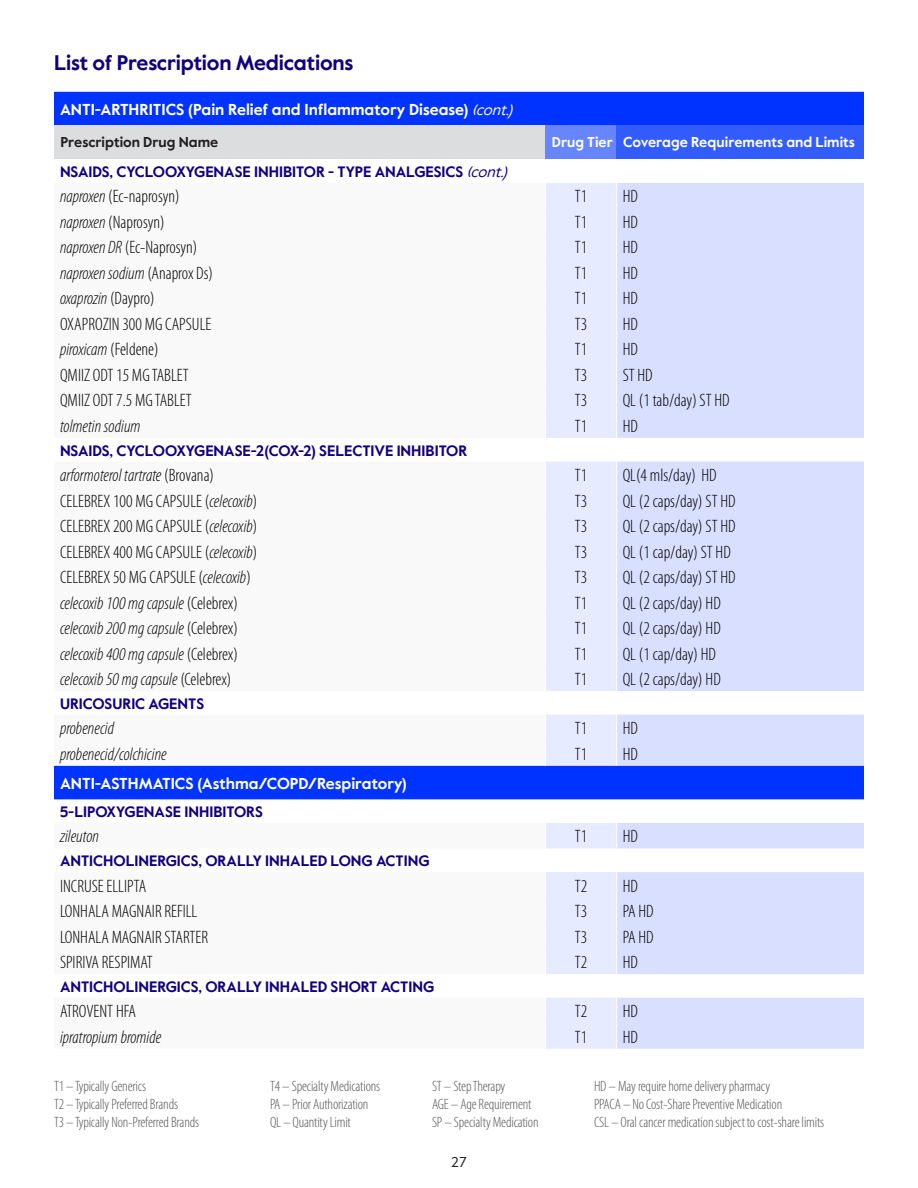
<style>
.page{position:relative;width:918px;height:1188px;background:#fff}
.page>*{position:absolute;margin:0;border:0;box-sizing:border-box;transform-origin:0 0}
.t1{font:700 21px "Value Sans Pro";letter-spacing:-.01em;color:#110081}
.table_txt_left{font:300 condensed 18px "Myriad Pro";color:#000}
.t2{font:italic 300 condensed 18px "Myriad Pro";color:#000}
.table_txt{font:300 condensed 18px "Myriad Pro";color:#000}
.Drug_list_categories{font:700 15.75px "Value Sans Pro";color:#fff}
.t3{font:300 condensed 15px "Myriad Pro";letter-spacing:-.01em;color:#57585a}
.table_subhead{font:700 15px "Value Sans Pro";color:#110081}
.Table_column_header{font:700 14.25px "Value Sans Pro";color:#fff}
.Table_column_header-2{font:700 14.25px "Value Sans Pro";color:#231f20}
.t4{font:14.25px "Value Sans Pro";color:#231f20}
.s1{font-weight:400;font-style:italic;font-size:15px}
.s2{font-weight:400;font-style:italic}
.s3{font-style:italic}
.s4{font-style:normal}
</style>
<div class="page">
<div style="left:54px;top:92px;width:810px;height:34px;background:#03f"></div>
<div style="left:54px;top:126px;width:491px;height:33px;background:#dcdddf"></div>
<div style="left:545px;top:126px;width:72px;height:33px;background:#6685ff"></div>
<div style="left:617px;top:126px;width:247px;height:33px;background:#335cff"></div>
<div style="left:54px;top:765px;width:491px;height:35px;background:#03f"></div>
<svg style="left:545px;top:183px;width:72px;height:866px;background:#e0e6ff"></svg>
<svg style="left:617px;top:183px;width:247px;height:866px;background:#d5ddff"></svg>
<svg style="left:545px;top:183px;width:1px;height:255px"></svg>
<svg style="left:616px;top:183px;width:1px;height:255px"></svg>
<svg style="left:545px;top:462px;width:1px;height:229px"></svg>
<svg style="left:616px;top:462px;width:1px;height:229px"></svg>
<svg style="left:545px;top:715px;width:1px;height:51px"></svg>
<svg style="left:616px;top:715px;width:1px;height:51px"></svg>
<svg style="left:545px;top:823px;width:1px;height:25px"></svg>
<svg style="left:616px;top:823px;width:1px;height:25px"></svg>
<svg style="left:545px;top:872px;width:1px;height:102px"></svg>
<svg style="left:616px;top:872px;width:1px;height:102px"></svg>
<svg style="left:545px;top:998px;width:1px;height:51px"></svg>
<svg style="left:616px;top:998px;width:1px;height:51px"></svg>
<p class="t1" style="left:54px;top:50px;width:301px">List of Prescription Medications</p>
<p class="Drug_list_categories" style="left:60px;top:100px;width:459px">ANTI-ARTHRITICS (Pain Relief and Inflammatory Disease) <span class="s1">(cont.)</span></p>
<p class="Table_column_header-2" style="left:60px;top:134px;width:159px">Prescription Drug Name</p>
<p class="Table_column_header" style="left:552px;top:134px;width:62px">Drug Tier</p>
<p class="Table_column_header" style="left:623px;top:134px;width:233px">Coverage Requirements and Limits</p>
<p class="table_subhead" style="left:60px;top:163px;width:453px">NSAIDS, CYCLOOXYGENASE INHIBITOR - TYPE ANALGESICS <span class="s2">(cont.)</span></p>
<p class="table_txt_left" style="left:60px;top:186px;width:121px"><span class="s3">naproxen</span> (Ec-naprosyn)</p>
<p class="table_txt" style="left:575px;top:186px;width:14px">T1</p>
<p class="table_txt_left" style="left:623px;top:186px;width:17px">HD</p>
<p class="table_txt_left" style="left:60px;top:211px;width:106px"><span class="s3">naproxen</span> (Naprosyn)</p>
<p class="table_txt" style="left:575px;top:211px;width:14px">T1</p>
<p class="table_txt_left" style="left:623px;top:211px;width:17px">HD</p>
<p class="table_txt_left" style="left:60px;top:237px;width:139px"><span class="s3">naproxen DR</span> (Ec-Naprosyn)</p>
<p class="table_txt" style="left:575px;top:237px;width:14px">T1</p>
<p class="table_txt_left" style="left:623px;top:237px;width:17px">HD</p>
<p class="t2" style="left:60px;top:262px;width:155px">naproxen sodium <span class="s4">(Anaprox Ds)</span></p>
<p class="table_txt" style="left:575px;top:262px;width:14px">T1</p>
<p class="table_txt_left" style="left:623px;top:262px;width:17px">HD</p>
<p class="t2" style="left:60px;top:288px;width:96px">oxaprozin <span class="s4">(Daypro)</span></p>
<p class="table_txt" style="left:575px;top:288px;width:14px">T1</p>
<p class="table_txt_left" style="left:623px;top:288px;width:17px">HD</p>
<p class="table_txt_left" style="left:60px;top:313px;width:153px">OXAPROZIN 300 MG CAPSULE</p>
<p class="table_txt" style="left:575px;top:313px;width:14px">T3</p>
<p class="table_txt_left" style="left:623px;top:313px;width:17px">HD</p>
<p class="t2" style="left:60px;top:339px;width:100px">piroxicam <span class="s4">(Feldene)</span></p>
<p class="table_txt" style="left:575px;top:339px;width:14px">T1</p>
<p class="table_txt_left" style="left:623px;top:339px;width:17px">HD</p>
<p class="table_txt_left" style="left:60px;top:364px;width:130px">QMIIZ ODT 15 MG TABLET</p>
<p class="table_txt" style="left:575px;top:364px;width:14px">T3</p>
<p class="table_txt_left" style="left:623px;top:364px;width:32px">ST HD</p>
<p class="table_txt_left" style="left:60px;top:390px;width:133px">QMIIZ ODT 7.5 MG TABLET</p>
<p class="table_txt" style="left:575px;top:390px;width:14px">T3</p>
<p class="table_txt_left" style="left:623px;top:390px;width:109px">QL (1 tab/day) ST HD</p>
<p class="t2" style="left:60px;top:415px;width:82px">tolmetin sodium</p>
<p class="table_txt" style="left:575px;top:415px;width:14px">T1</p>
<p class="table_txt_left" style="left:623px;top:415px;width:17px">HD</p>
<p class="table_subhead" style="left:60px;top:441px;width:409px">NSAIDS, CYCLOOXYGENASE-2(COX-2) SELECTIVE INHIBITOR</p>
<p class="t2" style="left:60px;top:464px;width:156px">arformoterol tartrate <span class="s4">(Brovana)</span></p>
<p class="table_txt" style="left:575px;top:464px;width:14px">T1</p>
<p class="table_txt_left" style="left:623px;top:464px;width:96px">QL(4 mls/day) HD</p>
<p class="table_txt_left" style="left:60px;top:490px;width:199px">CELEBREX 100 MG CAPSULE (<span class="s3">celecoxib</span>)</p>
<p class="table_txt" style="left:575px;top:490px;width:14px">T3</p>
<p class="table_txt_left" style="left:623px;top:490px;width:115px">QL (2 caps/day) ST HD</p>
<p class="table_txt_left" style="left:60px;top:515px;width:199px">CELEBREX 200 MG CAPSULE (<span class="s3">celecoxib</span>)</p>
<p class="table_txt" style="left:575px;top:515px;width:14px">T3</p>
<p class="table_txt_left" style="left:623px;top:515px;width:115px">QL (2 caps/day) ST HD</p>
<p class="table_txt_left" style="left:60px;top:541px;width:199px">CELEBREX 400 MG CAPSULE (<span class="s3">celecoxib</span>)</p>
<p class="table_txt" style="left:575px;top:541px;width:14px">T3</p>
<p class="table_txt_left" style="left:623px;top:541px;width:110px">QL (1 cap/day) ST HD</p>
<p class="table_txt_left" style="left:60px;top:566px;width:192px">CELEBREX 50 MG CAPSULE (<span class="s3">celecoxib</span>)</p>
<p class="table_txt" style="left:575px;top:566px;width:14px">T3</p>
<p class="table_txt_left" style="left:623px;top:566px;width:115px">QL (2 caps/day) ST HD</p>
<p class="t2" style="left:60px;top:592px;width:179px">celecoxib 100 mg capsule <span class="s4">(Celebrex)</span></p>
<p class="table_txt" style="left:575px;top:592px;width:14px">T1</p>
<p class="table_txt_left" style="left:623px;top:592px;width:100px">QL (2 caps/day) HD</p>
<p class="t2" style="left:60px;top:617px;width:179px">celecoxib 200 mg capsule <span class="s4">(Celebrex)</span></p>
<p class="table_txt" style="left:575px;top:617px;width:14px">T1</p>
<p class="table_txt_left" style="left:623px;top:617px;width:100px">QL (2 caps/day) HD</p>
<p class="t2" style="left:60px;top:643px;width:179px">celecoxib 400 mg capsule <span class="s4">(Celebrex)</span></p>
<p class="table_txt" style="left:575px;top:643px;width:14px">T1</p>
<p class="table_txt_left" style="left:623px;top:643px;width:95px">QL (1 cap/day) HD</p>
<p class="t2" style="left:60px;top:668px;width:173px">celecoxib 50 mg capsule <span class="s4">(Celebrex)</span></p>
<p class="table_txt" style="left:575px;top:668px;width:14px">T1</p>
<p class="table_txt_left" style="left:623px;top:668px;width:100px">QL (2 caps/day) HD</p>
<p class="table_subhead" style="left:60px;top:694px;width:146px">URICOSURIC AGENTS</p>
<p class="t2" style="left:60px;top:718px;width:56px">probenecid</p>
<p class="table_txt" style="left:575px;top:718px;width:14px">T1</p>
<p class="table_txt_left" style="left:623px;top:718px;width:17px">HD</p>
<p class="t2" style="left:60px;top:743px;width:108px">probenecid/colchicine</p>
<p class="table_txt" style="left:575px;top:743px;width:14px">T1</p>
<p class="table_txt_left" style="left:623px;top:743px;width:17px">HD</p>
<p class="Drug_list_categories" style="left:60px;top:774px;width:349px">ANTI-ASTHMATICS (Asthma/COPD/Respiratory)</p>
<p class="table_subhead" style="left:60px;top:803px;width:205px">5-LIPOXYGENASE INHIBITORS</p>
<p class="t2" style="left:60px;top:826px;width:41px">zileuton</p>
<p class="table_txt" style="left:575px;top:826px;width:14px">T1</p>
<p class="table_txt_left" style="left:623px;top:826px;width:17px">HD</p>
<p class="table_subhead" style="left:60px;top:852px;width:371px">ANTICHOLINERGICS, ORALLY INHALED LONG ACTING</p>
<p class="table_txt_left" style="left:60px;top:875px;width:88px">INCRUSE ELLIPTA</p>
<p class="table_txt" style="left:575px;top:875px;width:14px">T2</p>
<p class="table_txt_left" style="left:623px;top:875px;width:17px">HD</p>
<p class="table_txt_left" style="left:60px;top:901px;width:139px">LONHALA MAGNAIR REFILL</p>
<p class="table_txt" style="left:575px;top:901px;width:14px">T3</p>
<p class="table_txt_left" style="left:623px;top:901px;width:32px">PA HD</p>
<p class="table_txt_left" style="left:60px;top:926px;width:150px">LONHALA MAGNAIR STARTER</p>
<p class="table_txt" style="left:575px;top:926px;width:14px">T3</p>
<p class="table_txt_left" style="left:623px;top:926px;width:32px">PA HD</p>
<p class="table_txt_left" style="left:60px;top:952px;width:94px">SPIRIVA RESPIMAT</p>
<p class="table_txt" style="left:575px;top:952px;width:14px">T2</p>
<p class="table_txt_left" style="left:623px;top:952px;width:17px">HD</p>
<p class="table_subhead" style="left:60px;top:977px;width:376px">ANTICHOLINERGICS, ORALLY INHALED SHORT ACTING</p>
<p class="table_txt_left" style="left:60px;top:1001px;width:78px">ATROVENT HFA</p>
<p class="table_txt" style="left:575px;top:1001px;width:14px">T2</p>
<p class="table_txt_left" style="left:623px;top:1001px;width:17px">HD</p>
<p class="t2" style="left:60px;top:1026px;width:103px">ipratropium bromide</p>
<p class="table_txt" style="left:575px;top:1026px;width:14px">T1</p>
<p class="table_txt_left" style="left:623px;top:1026px;width:17px">HD</p>
<p class="t3" style="left:54px;top:1077px;width:94px">T1 – Typically Generics</p>
<p class="t3" style="left:270px;top:1077px;width:112px">T4 – Specialty Medications</p>
<p class="t3" style="left:432px;top:1077px;width:75px">ST – Step Therapy</p>
<p class="t3" style="left:594px;top:1077px;width:178px">HD – May require home delivery pharmacy</p>
<p class="t3" style="left:54px;top:1095px;width:126px">T2 – Typically Preferred Brands</p>
<p class="t3" style="left:270px;top:1095px;width:100px">PA – Prior Authorization</p>
<p class="t3" style="left:432px;top:1095px;width:101px">AGE – Age Requirement</p>
<p class="t3" style="left:594px;top:1095px;width:190px">PPACA – No Cost-Share Preventive Medication</p>
<p class="t3" style="left:54px;top:1113px;width:147px">T3 – Typically Non-Preferred Brands</p>
<p class="t3" style="left:270px;top:1113px;width:82px">QL – Quantity Limit</p>
<p class="t3" style="left:432px;top:1113px;width:108px">SP – Specialty Medication</p>
<p class="t3" style="left:594px;top:1113px;width:232px">CSL – Oral cancer medication subject to cost-share limits</p>
<p class="t4" style="left:451px;top:1153px;width:17px">27</p>
</div>
